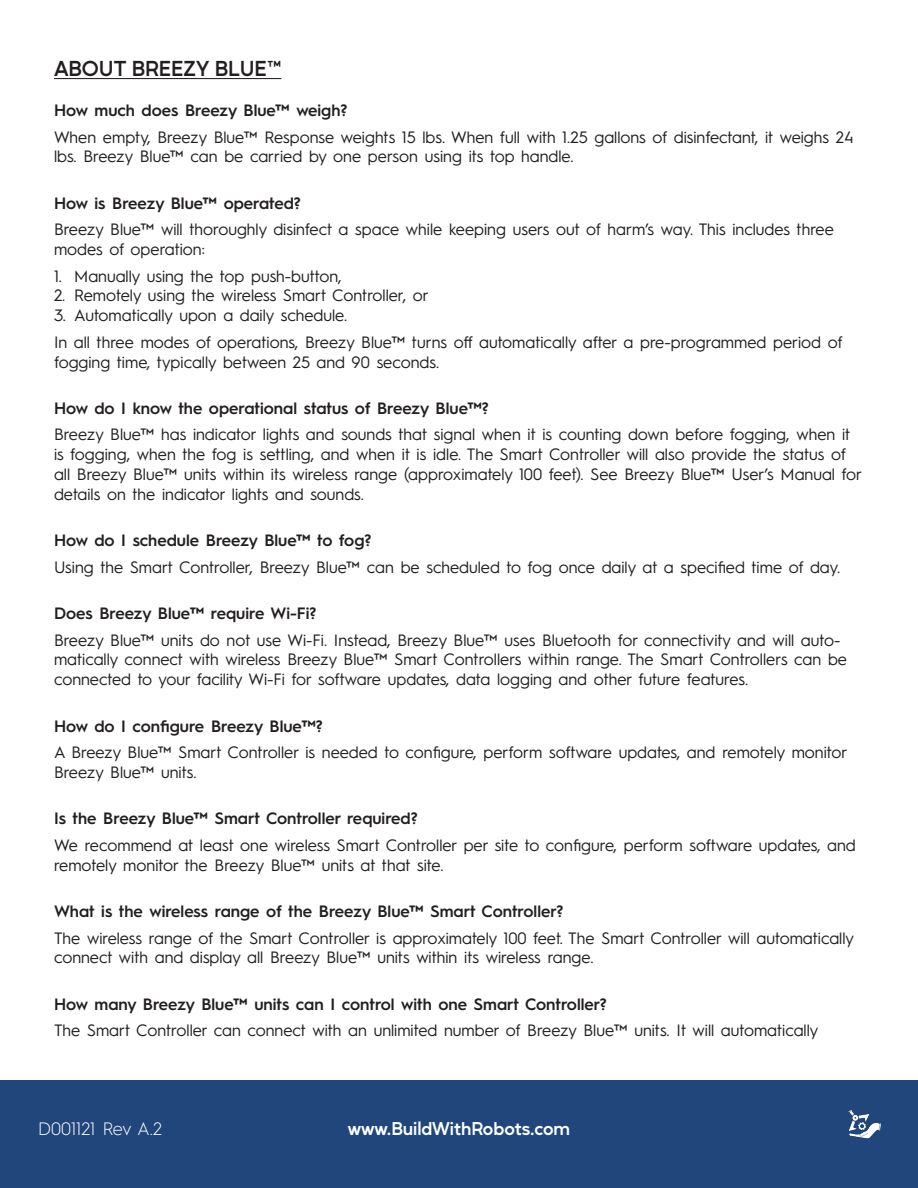
<style>
.page{position:relative;width:918px;height:1188px;background:#fff}
.page>*{position:absolute;margin:0;border:0;box-sizing:border-box;transform-origin:0 0}
.t1{font:600 21px "Mustica Pro";color:#231f20}
.t2{font:600 18px "Mustica Pro";letter-spacing:-.005em;color:#fff}
.t3{font:300 18px "Hurme Geometric Sans 1";color:#fff}
.t4{font:16.5px/19.8px "Hurme Geometric Sans 1";color:#231f20}
.t5{font:600 16.5px "Hurme Geometric Sans 1";color:#231f20}
</style>
<div class="page">
<hr style="left:54px;top:78px;width:227px;height:1px;background:#231f20">
<div style="left:0;top:1080px;width:918px;height:108px;background:#21467c"></div>
<img style="left:848px;top:1110px;width:33px;height:29px">
<p class="t1" style="left:54px;top:52px;width:229px">ABOUT BREEZY BLUE™</p>
<p class="t5" style="left:54px;top:99px;width:295px">How much does Breezy Blue™ weigh?</p>
<p class="t4" style="left:54px;top:126px;width:801px">When empty, Breezy Blue™ Response weights 15 lbs. When full with 1.25 gallons of disinfectant, it weighs 24 lbs. Breezy Blue™ can be carried by one person using its top handle.</p>
<p class="t5" style="left:54px;top:191px;width:248px">How is Breezy Blue™ operated?</p>
<p class="t4" style="left:54px;top:218px;width:781px">Breezy Blue™ will thoroughly disinfect a space while keeping users out of harm’s way. This includes three modes of operation:</p>
<p class="t4" style="left:54px;top:265px;width:289px">1. Manually using the top push-button,</p>
<p class="t4" style="left:54px;top:285px;width:376px">2. Remotely using the wireless Smart Controller, or</p>
<p class="t4" style="left:54px;top:304px;width:295px">3. Automatically upon a daily schedule.</p>
<p class="t4" style="left:54px;top:331px;width:790px">In all three modes of operations, Breezy Blue™ turns off automatically after a pre-programmed period of fogging time, typically between 25 and 90 seconds.</p>
<p class="t5" style="left:54px;top:397px;width:436px">How do I know the operational status of Breezy Blue™?</p>
<p class="t4" style="left:54px;top:424px;width:810px">Breezy Blue™ has indicator lights and sounds that signal when it is counting down before fogging, when it is fogging, when the fog is settling, and when it is idle. The Smart Controller will also provide the status of all Breezy Blue™ units within its wireless range (approximately 100 feet). See Breezy Blue™ User’s Manual for details on the indicator lights and sounds.</p>
<p class="t5" style="left:54px;top:529px;width:319px">How do I schedule Breezy Blue™ to fog?</p>
<p class="t4" style="left:54px;top:556px;width:788px">Using the Smart Controller, Breezy Blue™ can be scheduled to fog once daily at a specified time of day.</p>
<p class="t5" style="left:54px;top:602px;width:264px">Does Breezy Blue™ require Wi-Fi?</p>
<p class="t4" style="left:54px;top:629px;width:795px">Breezy Blue™ units do not use Wi-Fi. Instead, Breezy Blue™ uses Bluetooth for connectivity and will auto&shy;matically connect with wireless Breezy Blue™ Smart Controllers within range. The Smart Controllers can be connected to your facility Wi-Fi for software updates, data logging and other future features.</p>
<p class="t5" style="left:54px;top:714px;width:270px">How do I configure Breezy Blue™?</p>
<p class="t4" style="left:54px;top:741px;width:795px">A Breezy Blue™ Smart Controller is needed to configure, perform software updates, and remotely monitor<br>Breezy Blue™ units.</p>
<p class="t5" style="left:54px;top:807px;width:365px">Is the Breezy Blue™ Smart Controller required?</p>
<p class="t4" style="left:54px;top:834px;width:803px">We recommend at least one wireless Smart Controller per site to configure, perform software updates, and remotely monitor the Breezy Blue™ units at that site.</p>
<p class="t5" style="left:54px;top:900px;width:511px">What is the wireless range of the Breezy Blue™ Smart Controller?</p>
<p class="t4" style="left:54px;top:927px;width:802px">The wireless range of the Smart Controller is approximately 100 feet. The Smart Controller will automatically connect with and display all Breezy Blue™ units within its wireless range.</p>
<p class="t5" style="left:54px;top:992px;width:554px">How many Breezy Blue™ units can I control with one Smart Controller?</p>
<p class="t4" style="left:54px;top:1019px;width:766px">The Smart Controller can connect with an unlimited number of Breezy Blue™ units. It will automatically</p>
<p class="t3" style="left:38px;top:1116px;width:125px">D001121 Rev A.2</p>
<p class="t2" style="left:348px;top:1114px;width:224px">www.BuildWithRobots.com</p>
</div>
